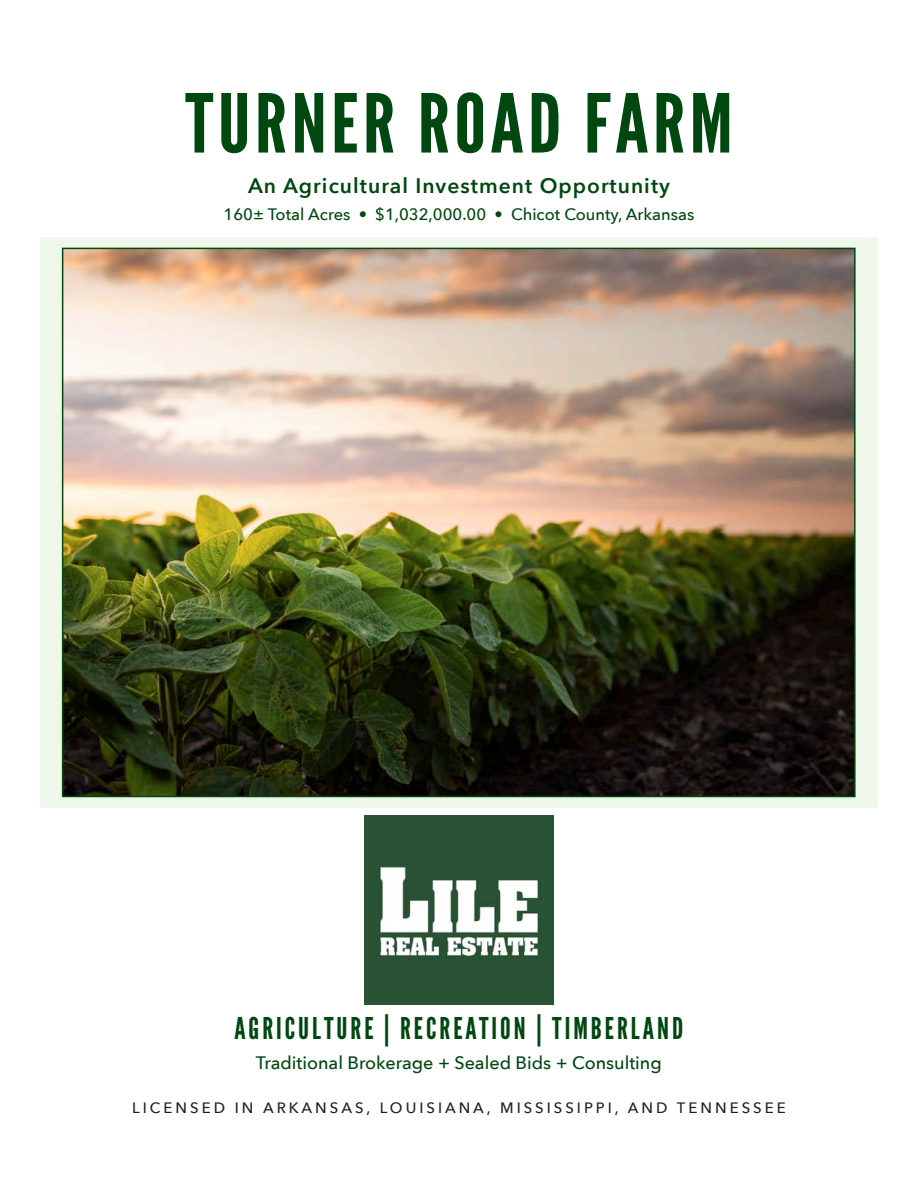
<style>
.page{position:relative;width:918px;height:1188px;background:#fff}
.page>*{position:absolute;margin:0;border:0;box-sizing:border-box;transform-origin:0 0}
.t1{font:81px "League Gothic";letter-spacing:.05em;color:#004710;scale:1.1 1}
.t2{font:30px "League Gothic";letter-spacing:.1em;color:#004710}
.t3{font:600 21px "Avenir Next";letter-spacing:.05em;color:#004710}
.t4{font:500 18px "Avenir Next";color:#004710}
.t5{font:500 16.5px "Avenir Next";color:#004710}
.t6{font:500 15px "Avenir Next";letter-spacing:.2em;color:#231f20}
</style>
<div class="page">
<svg style="left:40px;top:237px;width:838px;height:571px;background:#cfdaca"></svg>
<img style="left:364px;top:816px;width:190px;height:189px">
<img style="left:65px;top:251px;width:788px;height:543px">
<p class="t1" style="left:185px;top:75px;width:499px">TURNER ROAD FARM</p>
<p class="t3" style="left:248px;top:168px;width:423px">An Agricultural Investment Opportunity</p>
<p class="t5" style="left:224px;top:201px;width:472px">160± Total Acres • $1,032,000.00 • Chicot County, Arkansas</p>
<p class="t2" style="left:234px;top:1010px;width:450px">AGRICULTURE | RECREATION | TIMBERLAND</p>
<p class="t4" style="left:256px;top:1047px;width:407px">Traditional Brokerage + Sealed Bids + Consulting</p>
<p class="t6" style="left:132px;top:1095px;width:655px">LICENSED IN ARKANSAS, LOUISIANA, MISSISSIPPI, AND TENNESSEE</p>
</div>
